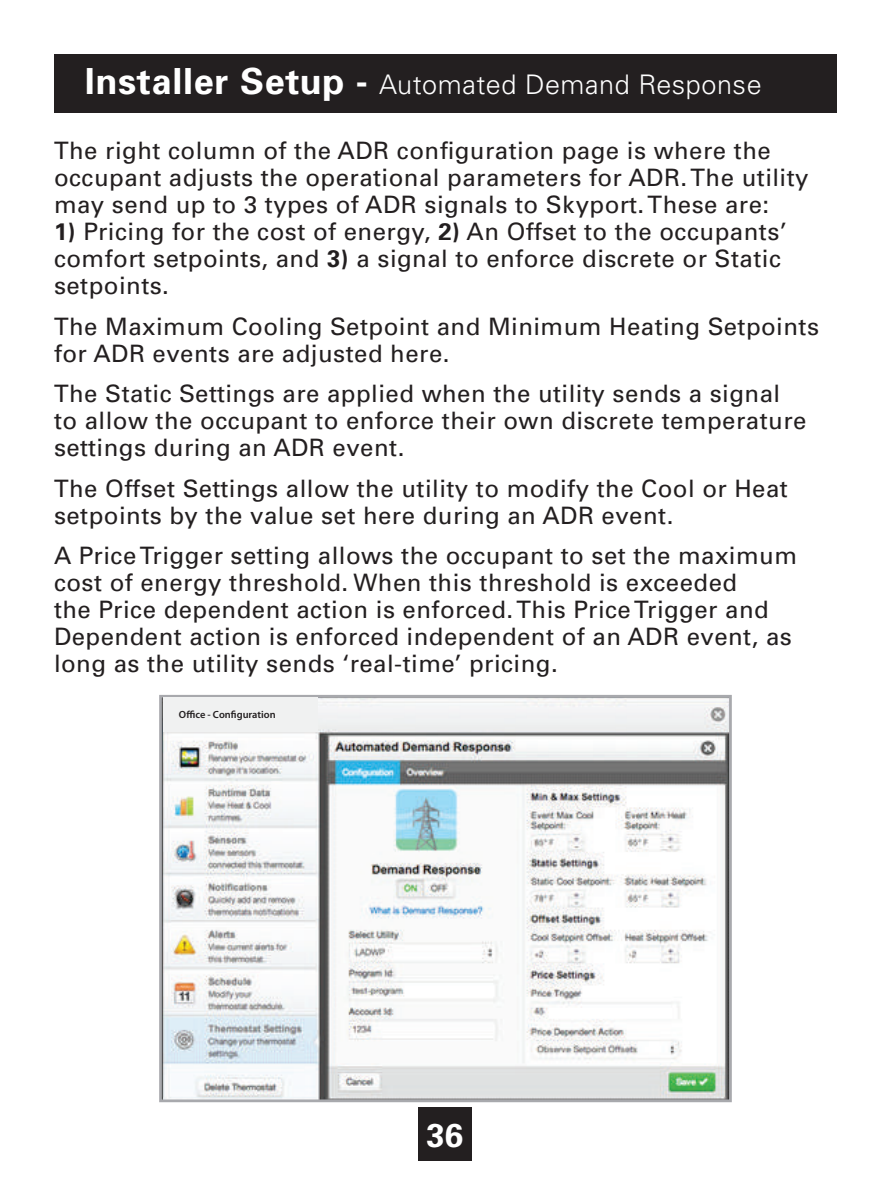
<style>
.page{position:relative;width:891px;height:1188px;background:#fff}
.page>*{position:absolute;margin:0;border:0;box-sizing:border-box;transform-origin:0 0}
.t1{font:700 33px "Univers";color:#fff}
.t2{font:300 27px "Univers";letter-spacing:.02em;color:#fff}
.t3{font:24px/27px "Univers";letter-spacing:.02em;color:#231f20}
.t4{font:600 10.5px "Myriad Pro";color:#231f20}
.s1{font-weight:700;font-size:36px}
.s2{font-weight:700}
</style>
<div class="page">
<div style="left:54px;top:54px;width:783px;height:58px;background:#231f20"></div>
<div style="left:418px;top:1107px;width:54px;height:54px;background:#231f20"></div>
<svg style="left:163px;top:699px;width:565px;height:399px"></svg>
<div style="left:163px;top:698px;width:155px;height:34px;background:#f0f1f1"></div>
<div style="left:159px;top:695px;width:573px;height:407px;border:2px solid #a8a9ad"></div>
<p class="t2" style="left:85px;top:69px;width:678px"><span class="s1">Installer Setup -</span> Automated Demand Response</p>
<p class="t3" style="left:54px;top:138px;width:756px">The right column of the ADR configuration page is where the occupant adjusts the operational parameters for ADR. The utility may send up to 3 types of ADR signals to Skyport. These are:</p>
<p class="t3" style="left:54px;top:219px;width:734px"><span class="s2">1)</span> Pricing for the cost of energy, <span class="s2">2)</span> An Offset to the occupants’ comfort setpoints, and <span class="s2">3)</span> a signal to enforce discrete or Static setpoints.</p>
<p class="t3" style="left:54px;top:313px;width:767px">The Maximum Cooling Setpoint and Minimum Heating Setpoints for ADR events are adjusted here.</p>
<p class="t3" style="left:54px;top:381px;width:754px">The Static Settings are applied when the utility sends a signal to allow the occupant to enforce their own discrete temperature settings during an ADR event.</p>
<p class="t3" style="left:54px;top:475px;width:735px">The Offset Settings allow the utility to modify the Cool or Heat setpoints by the value set here during an ADR event.</p>
<p class="t3" style="left:54px;top:543px;width:744px">A Price Trigger setting allows the occupant to set the maximum cost of energy threshold. When this threshold is exceeded<br>the Price dependent action is enforced. This Price Trigger and Dependent action is enforced independent of an ADR event, as long as the utility sends ‘real-time’ pricing.</p>
<p class="t4" style="left:179px;top:709px;width:98px">Office - Configuration</p>
<h1 class="t1" style="left:427px;top:1115px;width:38px">36</h1>
</div>
